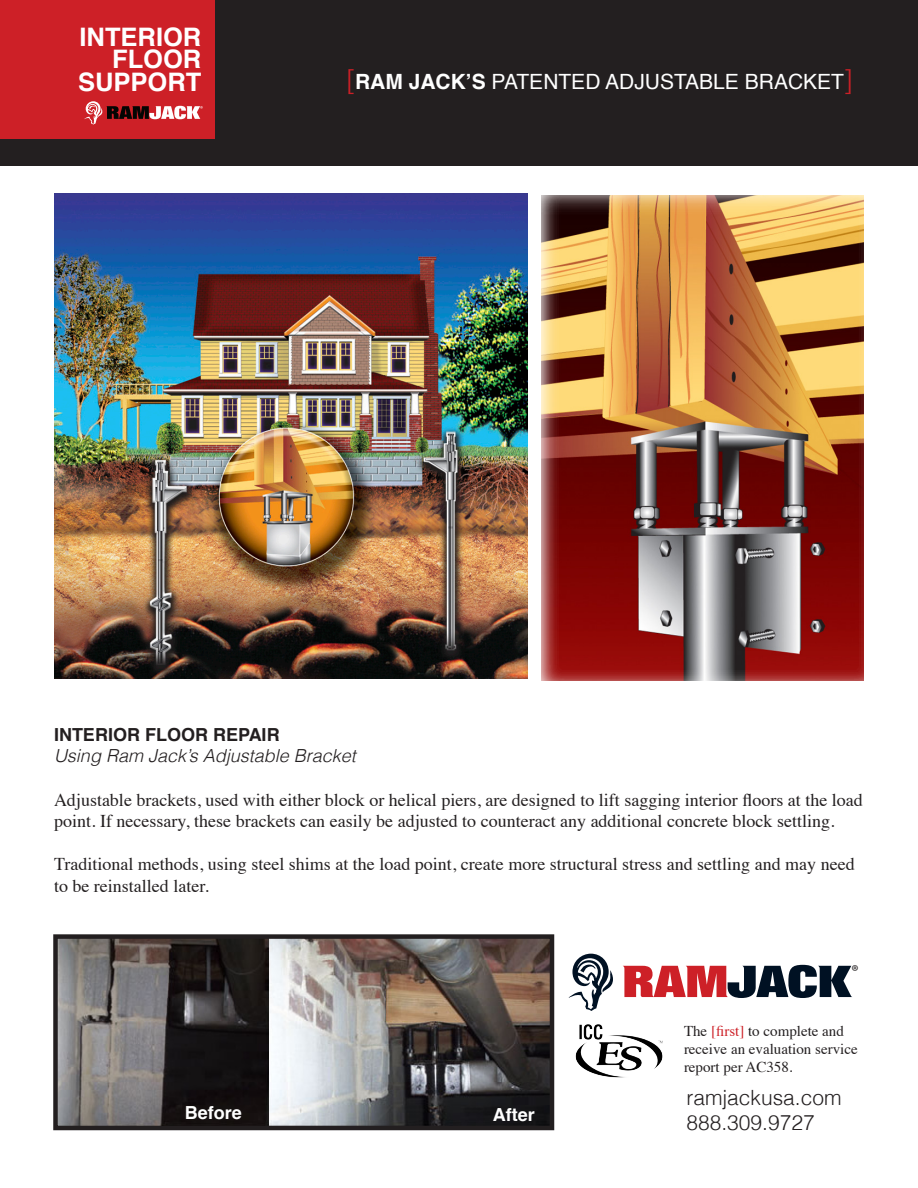
<style>
.page{position:relative;width:918px;height:1188px;background:#fff}
.page>*{position:absolute;margin:0;border:0;box-sizing:border-box;transform-origin:0 0}
.t1{font:700 25.5px "Helvetica";color:#fff}
.t2{font:21px "Helvetica";color:#fff}
.t3{font:300 21px "Helvetica";color:#231f20}
.t4{font:18px/21.6px "Times";color:#231f20}
.t5{font:italic 300 18px "Helvetica";color:#231f20}
.t6{font:700 18px "Helvetica";color:#231f20}
.t7{font:700 18px "Helvetica";color:#fff}
.t8{font:17.4px "Myriad Pro";color:#231f20}
.t9{font:15px "Times";color:#231f20}
.t10{font:7.05px "Myriad Pro";color:#fff}
.s1{font-weight:300;font-size:27px;color:#cd2027}
.s2{font-weight:700}
.s3{color:#cd2027}
</style>
<div class="page">
<img style="left:54px;top:194px;width:474px;height:485px">
<div style="left:0;top:0;width:918px;height:165px;background:#231f20"></div>
<div style="left:0;top:0;width:215px;height:139px;background:#cd2027"></div>
<img style="left:575px;top:1024px;width:88px;height:54px">
<svg style="left:569px;top:954px;width:44px;height:57px"></svg>
<svg style="left:623px;top:965px;width:229px;height:33px"></svg>
<svg style="left:84px;top:101px;width:116px;height:24px"></svg>
<img style="left:542px;top:195px;width:322px;height:485px">
<img style="left:58px;top:939px;width:491px;height:186px">
<div style="left:53px;top:934px;width:501px;height:196px;border:4px solid #231f20"></div>
<p class="t1" style="left:80px;top:16px;width:123px">INTERIOR</p>
<p class="t1" style="left:112px;top:39px;width:91px">FLOOR</p>
<p class="t1" style="left:78px;top:61px;width:125px">SUPPORT</p>
<p class="t10" style="left:200px;top:104px;width:4px">®</p>
<p class="t2" style="left:346px;top:65px;width:508px"><span class="s1">[</span><span class="s2">RAM JACK’S</span> PATENTED ADJUSTABLE BRACKET<span class="s1">]</span></p>
<p class="t6" style="left:54px;top:720px;width:227px">INTERIOR FLOOR REPAIR</p>
<p class="t5" style="left:54px;top:742px;width:303px">Using Ram Jack’s Adjustable Bracket</p>
<p class="t4" style="left:54px;top:787px;width:810px">Adjustable brackets, used with either block or helical piers, are designed to lift sagging interior floors at the load point. If necessary, these brackets can easily be adjusted to counteract any additional concrete block settling.</p>
<p class="t4" style="left:54px;top:852px;width:802px">Traditional methods, using steel shims at the load point, create more structural stress and settling and may need to be reinstalled later.</p>
<p class="t8" style="left:852px;top:960px;width:9px">®</p>
<p class="t7" style="left:185px;top:1098px;width:59px">Before</p>
<p class="t7" style="left:493px;top:1101px;width:43px">After</p>
<p class="t9" style="left:684px;top:1017px;width:161px">The <span class="s3">[first]</span> to complete and</p>
<p class="t9" style="left:684px;top:1035px;width:175px">receive an evaluation service</p>
<p class="t9" style="left:684px;top:1053px;width:110px">report per AC358.</p>
<p class="t3" style="left:686px;top:1081px;width:157px">ramjackusa.com</p>
<p class="t3" style="left:686px;top:1106px;width:130px">888.309.9727</p>
</div>
